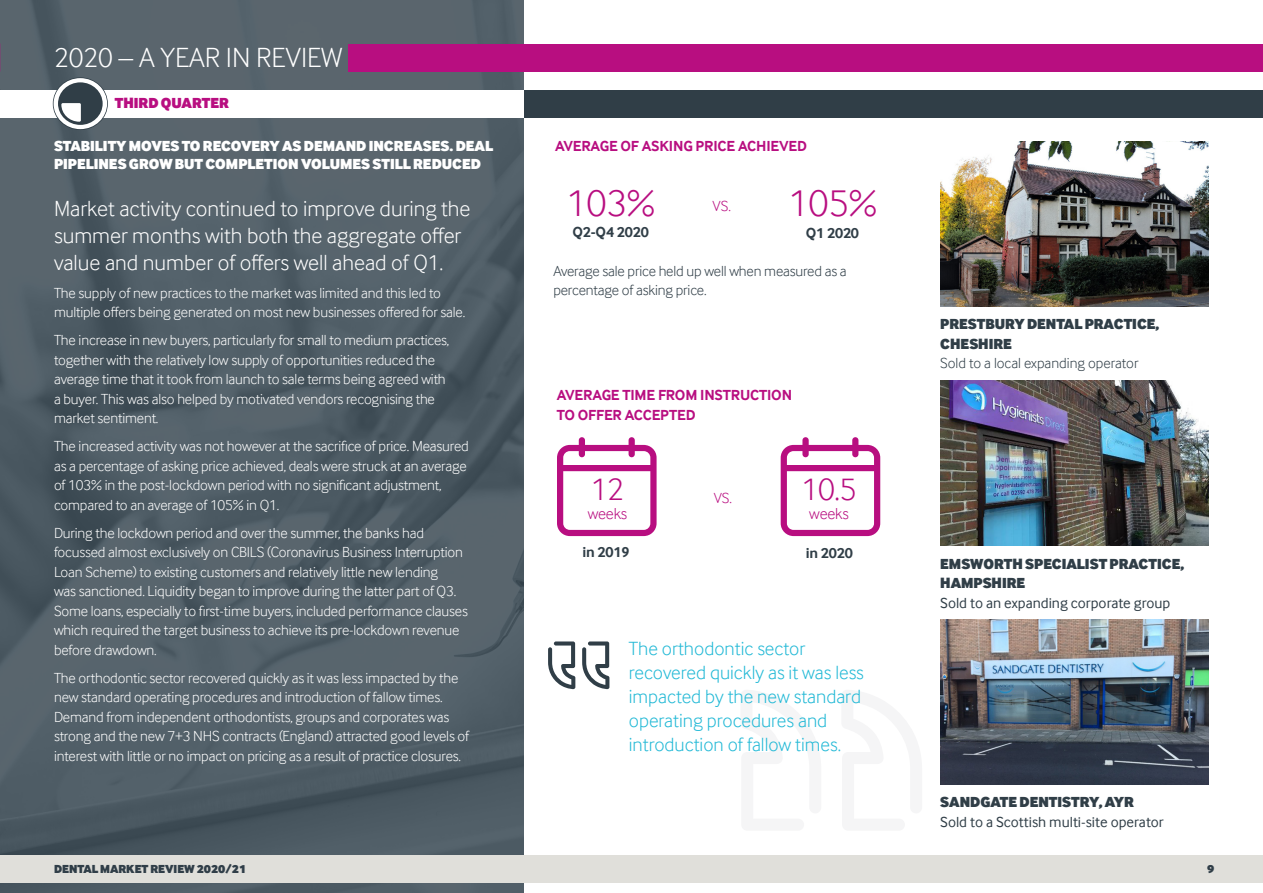
<style>
.page{position:relative;width:1263px;height:893px;background:#fff}
.page>*{position:absolute;margin:0;border:0;box-sizing:border-box;transform-origin:0 0}
.t1{font:300 39px "Inter Face";color:#b80e80}
.t2{font:300 32.55px "Inter Face";color:#b80e80}
.t3{font:300 28.5px "Inter Face";color:#fff}
.t4{font:300 22.5px/27px "Inter Face";color:#fff}
.t5{font:300 19.65px/24px "Inter Face";color:#23b9d6}
.t6{font:300 16.35px "Inter Face";letter-spacing:-.01em;color:#b80e80}
.t7{font:300 15px/19.5px "Inter Face";letter-spacing:-.01em;color:#fff}
.t8{font:300 15px/19.5px "Inter Face";letter-spacing:-.01em;color:#303e47}
.t9{font:900 15px/18px "Inter Face";color:#fff}
.t10{font:900 15px/19.5px "Inter Face";color:#303e47}
.t11{font:700 15px/19.5px "Inter Face";letter-spacing:-.01em;color:#b80e80}
.t12{font:15px "Inter Face";color:#303e47}
.t13{font:700 15px "Inter Face";letter-spacing:-.01em;color:#303e47}
.t14{font:900 15px "Inter Face";color:#b80e80}
.t15{font:300 15px "Inter Face";color:#b80e80}
.t16{font:900 12px "Inter Face";color:#303e48}
</style>
<div class="page">
<img style="left:0;top:0;width:523px;height:893px">
<div style="left:523px;top:90px;width:740px;height:27px;background:#303e47"></div>
<svg style="left:557px;top:437px;width:99px;height:99px"></svg>
<svg style="left:781px;top:437px;width:99px;height:99px"></svg>
<div style="left:0;top:90px;width:523px;height:27px;background:#fff"></div>
<svg style="left:548px;top:641px;width:27px;height:48px"></svg>
<svg style="left:582px;top:641px;width:27px;height:48px"></svg>
<img style="left:940px;top:141px;width:269px;height:165px">
<img style="left:940px;top:381px;width:269px;height:164px">
<img style="left:940px;top:619px;width:269px;height:165px">
<div style="left:0;top:855px;width:1263px;height:28px;background:#e0dfda"></div>
<svg style="left:54px;top:78px;width:53px;height:51px"></svg>
<div style="left:349px;top:44px;width:914px;height:27px;background:#b80e80"></div>
<h3 class="t3" style="left:54px;top:41px;width:290px">2020 – A YEAR IN REVIEW</h3>
<p class="t14" style="left:115px;top:94px;width:116px">THIRD QUARTER</p>
<p class="t9" style="left:54px;top:137px;width:441px">STABILITY MOVES TO RECOVERY AS DEMAND INCREASES. DEAL<br>PIPELINES GROW BUT COMPLETION VOLUMES STILL REDUCED</p>
<h3 class="t4" style="left:54px;top:195px;width:418px">Market activity continued to improve during the summer months with both the aggregate offer value and number of offers well ahead of Q1.</h3>
<p class="t7" style="left:54px;top:283px;width:413px">The supply of new practices to the market was limited and this led to multiple offers being generated on most new businesses offered for sale.</p>
<p class="t7" style="left:54px;top:330px;width:397px">The increase in new buyers, particularly for small to medium practices, together with the relatively low supply of opportunities reduced the average time that it took from launch to sale terms being agreed with a buyer. This was also helped by motivated vendors recognising the market sentiment.</p>
<p class="t7" style="left:54px;top:436px;width:416px">The increased activity was not however at the sacrifice of price. Measured as a percentage of asking price achieved, deals were struck at an average of 103% in the post-lockdown period with no significant adjustment, compared to an average of 105% in Q1.</p>
<p class="t7" style="left:54px;top:523px;width:415px">During the lockdown period and over the summer, the banks had focussed almost exclusively on CBILS (Coronavirus Business Interruption Loan Scheme) to existing customers and relatively little new lending<br>was sanctioned. Liquidity began to improve during the latter part of Q3.<br>Some loans, especially to first-time buyers, included performance clauses which required the target business to achieve its pre-lockdown revenue before drawdown.</p>
<p class="t7" style="left:54px;top:668px;width:417px">The orthodontic sector recovered quickly as it was less impacted by the new standard operating procedures and introduction of fallow times.<br>Demand from independent orthodontists, groups and corporates was strong and the new 7+3 NHS contracts (England) attracted good levels of interest with little or no impact on pricing as a result of practice closures.</p>
<p class="t11" style="left:555px;top:137px;width:254px">AVERAGE OF ASKING PRICE ACHIEVED</p>
<h1 class="t1" style="left:566px;top:181px;width:90px">103%</h1>
<p class="t15" style="left:713px;top:197px;width:20px">VS.</p>
<h1 class="t1" style="left:788px;top:181px;width:90px">105%</h1>
<p class="t13" style="left:572px;top:223px;width:78px">Q2-Q4 2020</p>
<p class="t13" style="left:806px;top:224px;width:55px">Q1 2020</p>
<p class="t8" style="left:553px;top:261px;width:295px">Average sale price held up well when measured as a percentage of asking price.</p>
<p class="t11" style="left:557px;top:385px;width:237px">AVERAGE TIME FROM INSTRUCTION<br>TO OFFER ACCEPTED</p>
<h2 class="t2" style="left:801px;top:471px;width:56px">10.5</h2>
<p class="t6" style="left:809px;top:505px;width:41px">weeks</p>
<h2 class="t2" style="left:591px;top:471px;width:35px">12</h2>
<p class="t6" style="left:588px;top:505px;width:41px">weeks</p>
<p class="t13" style="left:582px;top:543px;width:49px">in 2019</p>
<p class="t13" style="left:806px;top:544px;width:49px">in 2020</p>
<p class="t15" style="left:714px;top:489px;width:20px">VS.</p>
<h3 class="t5" style="left:629px;top:636px;width:237px">The orthodontic sector recovered quickly as it was less impacted by the new standard operating procedures and introduction of fallow times.</h3>
<p class="t10" style="left:940px;top:314px;width:221px">PRESTBURY DENTAL PRACTICE,<br>CHESHIRE</p>
<p class="t8" style="left:940px;top:354px;width:200px">Sold to a local expanding operator</p>
<p class="t10" style="left:940px;top:553px;width:246px">EMSWORTH SPECIALIST PRACTICE,<br>HAMPSHIRE</p>
<p class="t12" style="left:940px;top:594px;width:232px">Sold to an expanding corporate group</p>
<p class="t10" style="left:940px;top:792px;width:195px">SANDGATE DENTISTRY, AYR</p>
<p class="t12" style="left:940px;top:813px;width:225px">Sold to a Scottish multi-site operator</p>
<p class="t16" style="left:54px;top:861px;width:194px">DENTAL MARKET REVIEW 2020/21</p>
<p class="t16" style="left:1207px;top:861px;width:9px">9</p>
</div>
